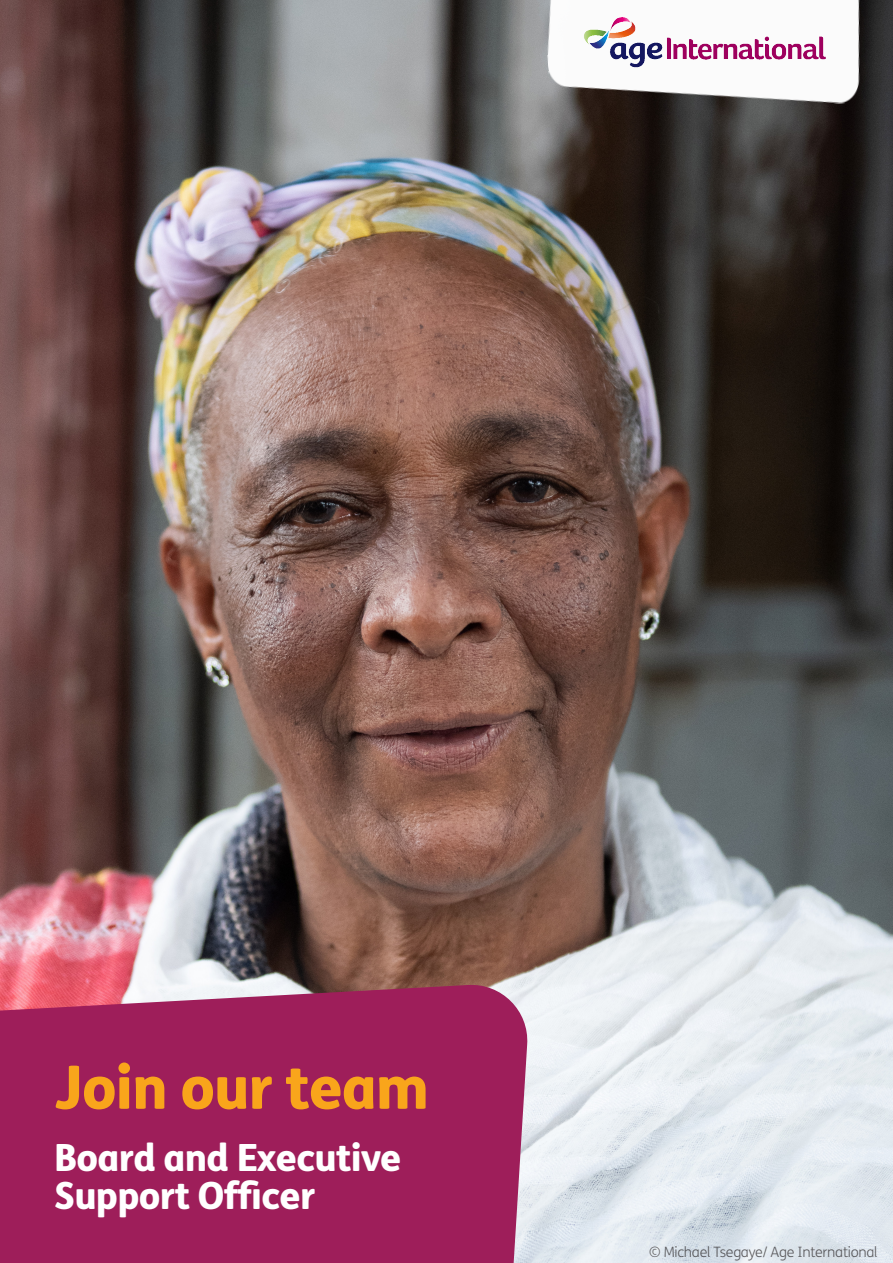
<style>
.page{position:relative;width:893px;height:1263px;background:#fff}
.page>*{position:absolute;margin:0;border:0;box-sizing:border-box;transform-origin:0 0}
.Paragraph_Style_1{font:800 60px "FS Me";letter-spacing:-.02em;color:#f9a51b}
.Paragraph_Style_2{font:800 37.5px/38.2px "FS Me";letter-spacing:-.02em;color:#fff}
.t1{font:300 14.25px "FS Me";letter-spacing:-.02em;color:#231f20}
</style>
<div class="page">
<img style="left:0;top:0;width:893px;height:1263px">
<img style="left:544px;top:0;width:333px;height:121px">
<img style="left:573px;top:5px;width:265px;height:87px">
<div style="left:0;top:983px;width:529px;height:280px;background:#9e1e5a"></div>
<p class="Paragraph_Style_1" style="left:54px;top:1040px;width:377px">Join our team</p>
<p class="Paragraph_Style_2" style="left:54px;top:1136px;width:349px">Board and Executive<br>Support Officer</p>
<p class="t1" style="left:649px;top:1243px;width:230px">© Michael Tsegaye/ Age International</p>
</div>
